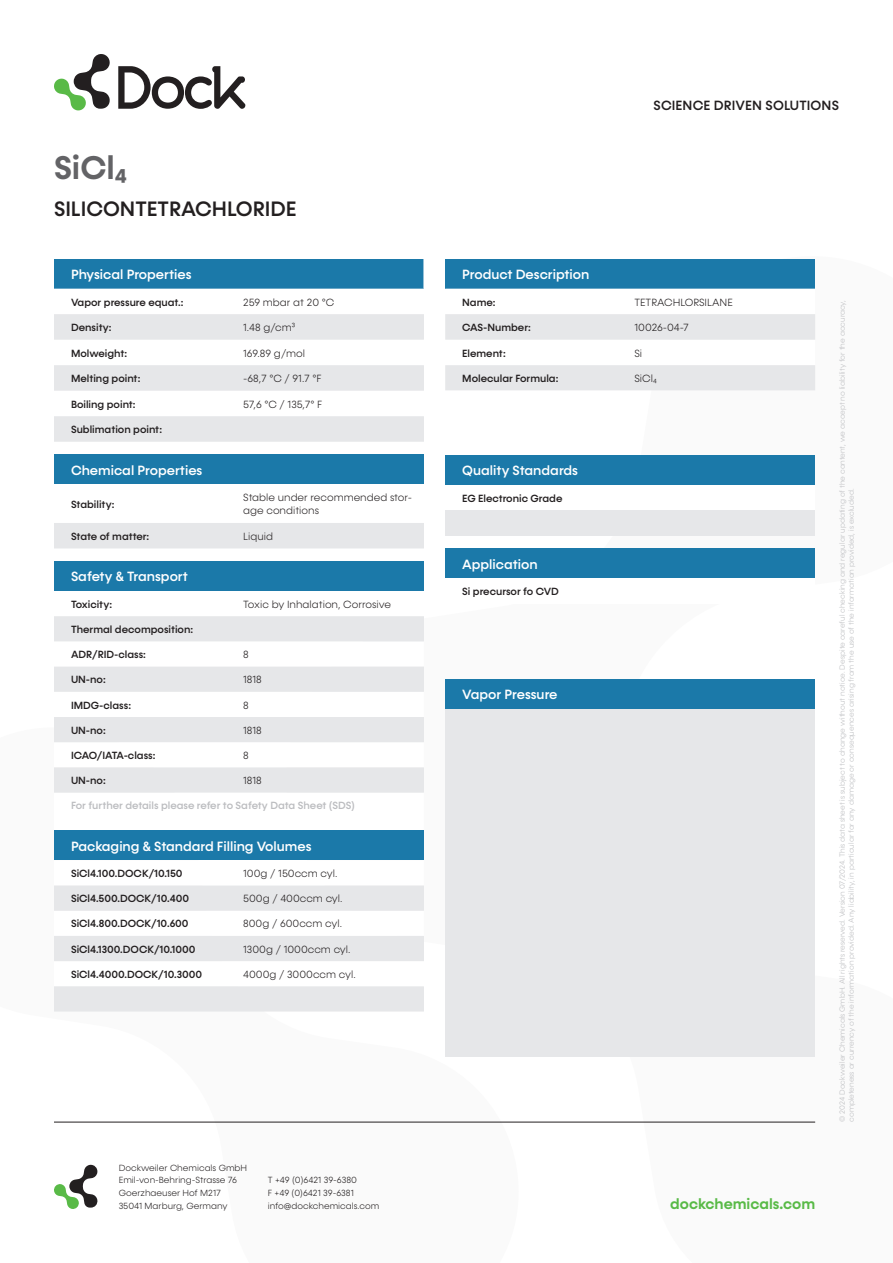
<style>
.page{position:relative;width:893px;height:1263px;background:#fff}
.page>*{position:absolute;margin:0;border:0;box-sizing:border-box;transform-origin:0 0}
.Dock_Product_Name_3{font:600 33px "Konnect";color:#636366}
.Dock_Product_Name_page_2{font:500 21px "Konnect";color:#231f20}
.Dock_URL{font:600 15px "Konnect";color:#59ba47}
.Dock_Table_Head{font:500 13.5px "Konnect";color:#fff}
.Dock_Claim{font:500 13.5px "Konnect";letter-spacing:.01em;color:#231f20}
.Dock_Table_Body_Text{font:500 10.5px "Konnect";color:#231f20}
.Dock_Table_Body_Text-2{font:300 10.5px/13.5px "Konnect";color:#231f20}
.Dock_Table_Body_Text-3{font:500 10.5px "Konnect";color:#bcbdc0}
.Dock_Product_Description_Body_Text{font:500 10.5px "Konnect";color:#231f20}
.Dock_Product_Description_Body_Text-2{font:300 10.5px "Konnect";color:#231f20}
.Tiefergestellt{font:300 10.5px "Konnect";color:#231f20}
.Dock_Address{font:300 9px "Konnect";color:#231f20}
.t1{font:300 7.5px/9px "Konnect";color:#bcbdc0}
</style>
<div class="page">
<svg style="left:54px;top:54px;width:56px;height:56px"></svg>
<svg style="left:118px;top:66px;width:127px;height:43px"></svg>
<div style="left:54px;top:259px;width:370px;height:30px;background:#1b79a9"></div>
<svg style="left:54px;top:314px;width:370px;height:77px;fill:#e6e7e9"></svg>
<svg style="left:54px;top:416px;width:370px;height:595px"></svg>
<div style="left:54px;top:454px;width:370px;height:30px;background:#1b79a9"></div>
<div style="left:54px;top:561px;width:370px;height:30px;background:#1b79a9"></div>
<div style="left:54px;top:830px;width:370px;height:30px;background:#1b79a9"></div>
<hr style="left:54px;top:1122px;width:761px;height:1px;background:#231f20">
<svg style="left:54px;top:1164px;width:44px;height:45px"></svg>
<div style="left:445px;top:455px;width:370px;height:30px;background:#1b79a9"></div>
<div style="left:445px;top:510px;width:370px;height:26px;background:#e6e7e9"></div>
<div style="left:445px;top:708px;width:370px;height:348px;background:#e6e7e9"></div>
<div style="left:445px;top:259px;width:370px;height:30px;background:#1b79a9"></div>
<svg style="left:445px;top:314px;width:370px;height:76px"></svg>
<div style="left:445px;top:549px;width:370px;height:29px;background:#1b79a9"></div>
<div style="left:445px;top:679px;width:370px;height:29px;background:#1b79a9"></div>
<p class="Dock_Product_Name_3" style="left:54px;top:148px;width:75px">SiCl4</p>
<p class="Dock_Product_Name_page_2" style="left:54px;top:197px;width:244px">SILICONTETRACHLORIDE</p>
<p class="Dock_Table_Head" style="left:71px;top:266px;width:122px">Physical Properties</p>
<p class="Dock_Table_Body_Text" style="left:71px;top:296px;width:114px">Vapor pressure equat.:</p>
<p class="Dock_Table_Body_Text-2" style="left:243px;top:295px;width:93px">259 mbar at 20 °C</p>
<p class="Dock_Table_Body_Text" style="left:71px;top:321px;width:42px">Density:</p>
<p class="Dock_Table_Body_Text-2" style="left:243px;top:321px;width:53px">1.48 g/cm³</p>
<p class="Dock_Table_Body_Text" style="left:71px;top:347px;width:58px">Molweight:</p>
<p class="Dock_Table_Body_Text-2" style="left:243px;top:346px;width:63px">169.89 g/mol</p>
<p class="Dock_Table_Body_Text" style="left:71px;top:372px;width:71px">Melting point:</p>
<p class="Dock_Table_Body_Text-2" style="left:243px;top:372px;width:80px">-68,7 °C / 91.7 °F</p>
<p class="Dock_Table_Body_Text" style="left:71px;top:398px;width:66px">Boiling point:</p>
<p class="Dock_Table_Body_Text-2" style="left:243px;top:397px;width:81px">57,6 °C / 135,7° F</p>
<p class="Dock_Table_Body_Text" style="left:71px;top:423px;width:93px">Sublimation point:</p>
<p class="Dock_Table_Head" style="left:71px;top:462px;width:133px">Chemical Properties</p>
<p class="Dock_Table_Body_Text" style="left:71px;top:498px;width:45px">Stability:</p>
<p class="Dock_Table_Body_Text-2" style="left:243px;top:491px;width:170px">Stable under recommended stor&shy;age conditions</p>
<p class="Dock_Table_Body_Text" style="left:71px;top:530px;width:80px">State of matter:</p>
<p class="Dock_Table_Body_Text-2" style="left:243px;top:530px;width:31px">Liquid</p>
<p class="Dock_Table_Head" style="left:71px;top:569px;width:118px">Safety &amp; Transport</p>
<p class="Dock_Table_Body_Text" style="left:71px;top:598px;width:43px">Toxicity:</p>
<p class="Dock_Table_Body_Text-2" style="left:243px;top:597px;width:149px">Toxic by Inhalation, Corrosive</p>
<p class="Dock_Table_Body_Text" style="left:71px;top:623px;width:124px">Thermal decomposition:</p>
<p class="Dock_Table_Body_Text" style="left:71px;top:648px;width:76px">ADR/RID-class:</p>
<p class="Dock_Table_Body_Text-2" style="left:243px;top:648px;width:7px">8</p>
<p class="Dock_Table_Body_Text" style="left:71px;top:674px;width:36px">UN-no:</p>
<p class="Dock_Table_Body_Text-2" style="left:243px;top:673px;width:20px">1818</p>
<p class="Dock_Table_Body_Text" style="left:71px;top:699px;width:62px">IMDG-class:</p>
<p class="Dock_Table_Body_Text-2" style="left:243px;top:698px;width:7px">8</p>
<p class="Dock_Table_Body_Text" style="left:71px;top:724px;width:36px">UN-no:</p>
<p class="Dock_Table_Body_Text-2" style="left:243px;top:723px;width:20px">1818</p>
<p class="Dock_Table_Body_Text" style="left:71px;top:749px;width:86px">ICAO/IATA-class:</p>
<p class="Dock_Table_Body_Text-2" style="left:243px;top:749px;width:7px">8</p>
<p class="Dock_Table_Body_Text" style="left:71px;top:774px;width:36px">UN-no:</p>
<p class="Dock_Table_Body_Text-2" style="left:243px;top:774px;width:20px">1818</p>
<p class="Dock_Table_Body_Text-3" style="left:71px;top:799px;width:285px">For further details please refer to Safety Data Sheet (SDS)</p>
<p class="Dock_Table_Head" style="left:71px;top:838px;width:242px">Packaging &amp; Standard Filling Volumes</p>
<p class="Dock_Table_Body_Text" style="left:71px;top:867px;width:113px">SiCl4.100.DOCK/10.150</p>
<p class="Dock_Table_Body_Text-2" style="left:243px;top:867px;width:96px">100g / 150ccm cyl.</p>
<p class="Dock_Table_Body_Text" style="left:71px;top:892px;width:120px">SiCl4.500.DOCK/10.400</p>
<p class="Dock_Table_Body_Text-2" style="left:243px;top:892px;width:101px">500g / 400ccm cyl.</p>
<p class="Dock_Table_Body_Text" style="left:71px;top:918px;width:119px">SiCl4.800.DOCK/10.600</p>
<p class="Dock_Table_Body_Text-2" style="left:243px;top:917px;width:100px">800g / 600ccm cyl.</p>
<p class="Dock_Table_Body_Text" style="left:71px;top:943px;width:126px">SiCl4.1300.DOCK/10.1000</p>
<p class="Dock_Table_Body_Text-2" style="left:243px;top:942px;width:109px">1300g / 1000ccm cyl.</p>
<p class="Dock_Table_Body_Text" style="left:71px;top:968px;width:133px">SiCl4.4000.DOCK/10.3000</p>
<p class="Dock_Table_Body_Text-2" style="left:243px;top:968px;width:114px">4000g / 3000ccm cyl.</p>
<p class="Dock_Address" style="left:119px;top:1162px;width:130px">Dockweiler Chemicals GmbH</p>
<p class="Dock_Address" style="left:119px;top:1175px;width:120px">Emil-von-Behring-Strasse 76</p>
<p class="Dock_Address" style="left:119px;top:1188px;width:104px">Goerzhaeuser Hof M217</p>
<p class="Dock_Address" style="left:119px;top:1201px;width:110px">35041 Marburg, Germany</p>
<p class="Dock_Address" style="left:268px;top:1175px;width:91px">T +49 (0)6421 39-6380</p>
<p class="Dock_Address" style="left:268px;top:1188px;width:88px">F +49 (0)6421 39-6381</p>
<p class="Dock_Address" style="left:268px;top:1201px;width:113px">info@dockchemicals.com</p>
<p class="Dock_Claim" style="left:654px;top:98px;width:187px">SCIENCE DRIVEN SOLUTIONS</p>
<p class="Dock_Table_Head" style="left:462px;top:266px;width:129px">Product Description</p>
<p class="Dock_Product_Description_Body_Text" style="left:462px;top:296px;width:35px">Name:</p>
<p class="Dock_Product_Description_Body_Text-2" style="left:634px;top:296px;width:100px">TETRACHLORSILANE</p>
<p class="Dock_Product_Description_Body_Text" style="left:462px;top:321px;width:70px">CAS-Number:</p>
<p class="Dock_Product_Description_Body_Text-2" style="left:634px;top:321px;width:56px">10026-04-7</p>
<p class="Dock_Product_Description_Body_Text" style="left:462px;top:347px;width:45px">Element:</p>
<p class="Dock_Product_Description_Body_Text-2" style="left:634px;top:347px;width:9px">Si</p>
<p class="Dock_Product_Description_Body_Text" style="left:462px;top:372px;width:98px">Molecular Formula:</p>
<p class="Tiefergestellt" style="left:634px;top:372px;width:24px">SiCl4</p>
<p class="Dock_Table_Head" style="left:462px;top:463px;width:117px">Quality Standards</p>
<p class="Dock_Table_Body_Text" style="left:462px;top:492px;width:102px">EG Electronic Grade</p>
<p class="Dock_Table_Head" style="left:462px;top:556px;width:77px">Application</p>
<p class="Dock_Table_Body_Text" style="left:462px;top:585px;width:98px">Si precursor fo CVD</p>
<p class="Dock_Table_Head" style="left:462px;top:686px;width:97px">Vapor Pressure</p>
<p class="t1" style="left:838px;top:1122px;width:823px;rotate:-90deg">© 2024 Dockweiler Chemicals GmbH. All rights reserved. Version 07/2024. This data sheet is subject to change without notice. Despite careful checking and regular updating of the content, we accept no liability for the accuracy, completeness or currency of the information provided. Any liability, in particular for any damage or consequences arising from the use of the information provided, is excluded.</p>
<p class="Dock_URL" style="left:670px;top:1195px;width:146px">dockchemicals.com</p>
</div>
